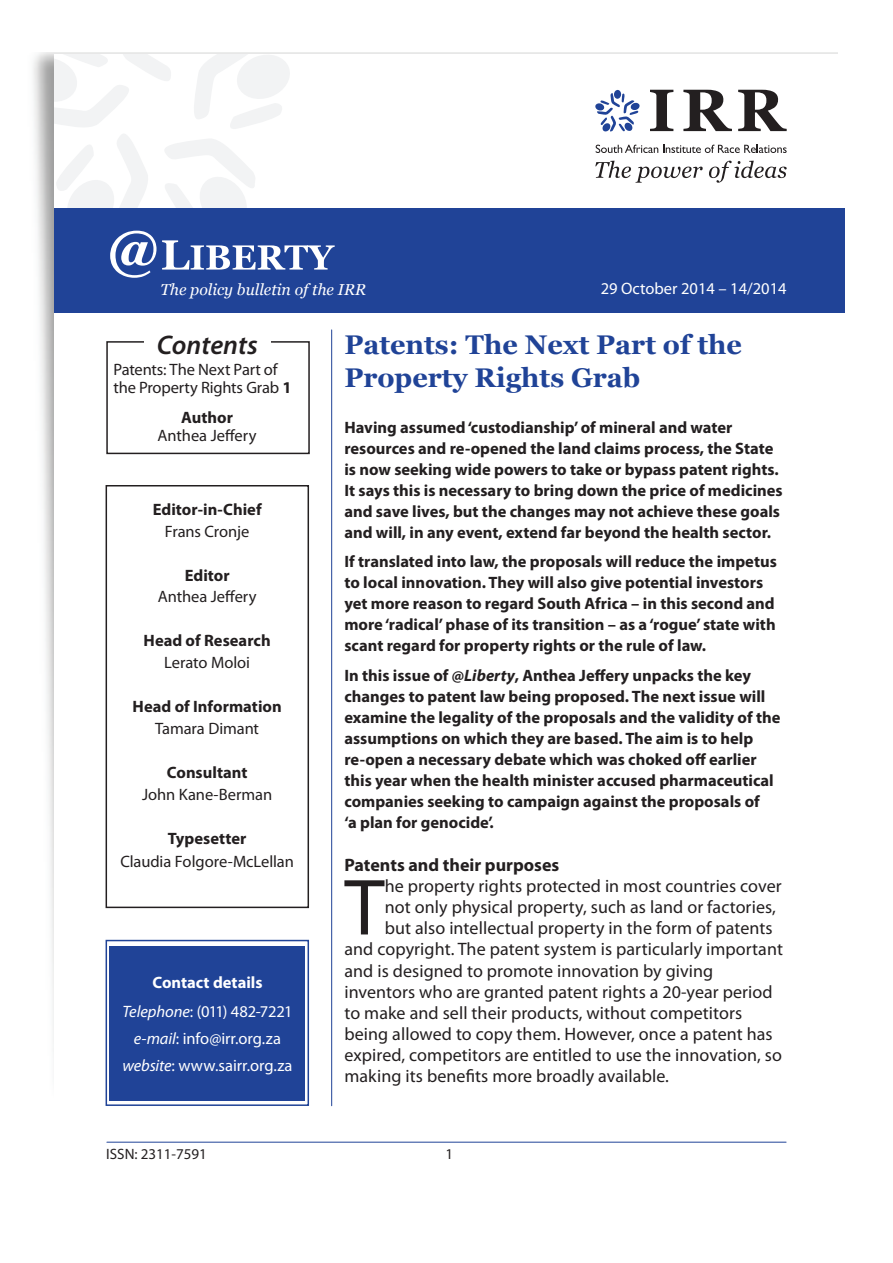
<style>
.page{position:relative;width:893px;height:1263px;background:#fff}
.page>*{position:absolute;margin:0;border:0;box-sizing:border-box;transform-origin:0 0}
.t1{font:80.25px "Myriad Pro";color:#231f20}
.t2{font:700 27px/33px "Georgia";color:#204397}
.t3{font:italic 600 27px "Myriad Pro";color:#231f20}
.t4{font:18px "Myriad Pro";letter-spacing:.005em;color:#231f20}
.t5{font:700 18px "Myriad Pro";color:#231f20}
.t6{font:700 16.5px/21px "Myriad Pro";color:#231f20}
.t7{font:16.5px/18px "Myriad Pro";letter-spacing:-.005em;color:#231f20}
.t8{font:16.5px/27px "Myriad Pro";color:#fff;text-align:center}
.t9{font:700 16.5px/29.1px "Myriad Pro";color:#fff;text-align:center}
.t10{font:italic 15.75px "Georgia";color:#fff}
.t11{font:15px "Myriad Pro";color:#231f20}
.s1{font-weight:700}
.s2{font-weight:400;font-style:italic}
.s3{font-weight:400}
.s4{font-style:italic}
</style>
<div class="page">
<div style="left:54px;top:208px;width:791px;height:105px;background:#204397"></div>
<svg style="left:54px;top:54px;width:281px;height:224px"></svg>
<hr style="left:107px;top:1142px;width:679px;height:1px;background:#204397">
<svg style="left:650px;top:90px;width:23px;height:41px"></svg>
<svg style="left:683px;top:90px;width:49px;height:41px"></svg>
<svg style="left:738px;top:90px;width:49px;height:41px"></svg>
<svg style="left:596px;top:145px;width:191px;height:8px"></svg>
<div style="left:614px;top:90px;width:7px;height:9px;background:#204397;border-radius:50%"></div>
<svg style="left:595px;top:93px;width:45px;height:39px"></svg>
<svg style="left:595px;top:161px;width:108px;height:22px"></svg>
<svg style="left:709px;top:161px;width:78px;height:22px"></svg>
<hr style="left:331px;top:330px;width:1px;height:776px;background:#204397">
<div style="left:106px;top:940px;width:203px;height:166px;border:2px solid #204397"></div>
<div style="left:110px;top:946px;width:195px;height:154px;background:#204397"></div>
<div style="left:106px;top:341px;width:204px;height:113px;border:2px solid #231f20"></div>
<div style="left:144px;top:333px;width:126px;height:26px;background:#fff"></div>
<div style="left:106px;top:485px;width:203px;height:423px;border:2px solid #231f20"></div>
<p class="t10" style="left:160px;top:280px;width:207px">The policy bulletin of the IRR</p>
<p class="t8" style="left:601px;top:275px;width:187px">29 October 2014 – 14/2014</p>
<h2 class="t3" style="left:157px;top:327px;width:103px">Contents</h2>
<p class="t7" style="left:114px;top:360px;width:180px">Patents: The Next Part of the Property Rights Grab <span class="s1">1</span></p>
<p class="t6" style="left:181px;top:406px;width:53px">Author</p>
<p class="t7" style="left:158px;top:426px;width:100px">Anthea Jeffery</p>
<p class="t6" style="left:153px;top:498px;width:110px">Editor-in-Chief</p>
<p class="t7" style="left:165px;top:522px;width:86px">Frans Cronje</p>
<p class="t6" style="left:185px;top:564px;width:46px">Editor</p>
<p class="t7" style="left:158px;top:587px;width:100px">Anthea Jeffery</p>
<p class="t6" style="left:144px;top:630px;width:129px">Head of Research</p>
<p class="t7" style="left:164px;top:653px;width:87px">Lerato Moloi</p>
<p class="t6" style="left:133px;top:695px;width:151px">Head of Information</p>
<p class="t7" style="left:155px;top:719px;width:105px">Tamara Dimant</p>
<p class="t6" style="left:167px;top:761px;width:82px">Consultant</p>
<p class="t7" style="left:142px;top:785px;width:132px">John Kane-Berman</p>
<p class="t6" style="left:168px;top:827px;width:80px">Typesetter</p>
<p class="t7" style="left:120px;top:852px;width:175px">Claudia Folgore-McLellan</p>
<p class="t9" style="left:122px;top:967px;width:172px">Contact details<br><span class="s2">Telephone</span><span class="s3">: (011) 482-7221</span></p>
<p class="t8" style="left:122px;top:1024px;width:172px"><span class="s4">e-mail</span>: info@irr.org.za <span class="s4">website</span>: www.sairr.org.za</p>
<h2 class="t2" style="left:344px;top:328px;width:399px">Patents: The Next Part of the<br>Property Rights Grab</h2>
<p class="t6" style="left:344px;top:417px;width:440px">Having assumed ‘custodianship’ of mineral and water resources and re-opened the land claims process, the State is now seeking wide powers to take or bypass patent rights.<br>It says this is necessary to bring down the price of medicines and save lives, but the changes may not achieve these goals and will, in any event, extend far beyond the health sector.</p>
<p class="t6" style="left:344px;top:551px;width:434px">If translated into law, the proposals will reduce the impetus to local innovation. They will also give potential investors yet more reason to regard South Africa – in this second and more ‘radical’ phase of its transition – as a ‘rogue’ state with scant regard for property rights or the rule of law.</p>
<p class="t6" style="left:344px;top:664px;width:437px">In this issue of <span class="s4">@Liberty</span>, Anthea Jeffery unpacks the key changes to patent law being proposed. The next issue will examine the legality of the proposals and the validity of the assumptions on which they are based. The aim is to help re-open a necessary debate which was choked off earlier this year when the health minister accused pharmaceutical companies seeking to campaign against the proposals of<br>‘a plan for genocide’.</p>
<p class="t5" style="left:344px;top:854px;width:216px">Patents and their purposes</p>
<h1 class="t1" style="left:344px;top:858px;width:41px">T</h1>
<p class="t4" style="left:385px;top:875px;width:398px">he property rights protected in most countries cover</p>
<p class="t4" style="left:385px;top:896px;width:392px">not only physical property, such as land or factories,</p>
<p class="t4" style="left:385px;top:917px;width:389px">but also intellectual property in the form of patents</p>
<p class="t4" style="left:344px;top:938px;width:440px">and copyright. The patent system is particularly important</p>
<p class="t4" style="left:344px;top:959px;width:370px">and is designed to promote innovation by giving</p>
<p class="t4" style="left:344px;top:980px;width:430px">inventors who are granted patent rights a 20-year period</p>
<p class="t4" style="left:344px;top:1001px;width:399px">to make and sell their products, without competitors</p>
<p class="t4" style="left:344px;top:1022px;width:430px">being allowed to copy them. However, once a patent has</p>
<p class="t4" style="left:344px;top:1043px;width:439px">expired, competitors are entitled to use the innovation, so</p>
<p class="t4" style="left:344px;top:1064px;width:326px">making its benefits more broadly available.</p>
<p class="t11" style="left:106px;top:1145px;width:102px">ISSN: 2311-7591</p>
<p class="t11" style="left:446px;top:1145px;width:9px">1</p>
</div>
